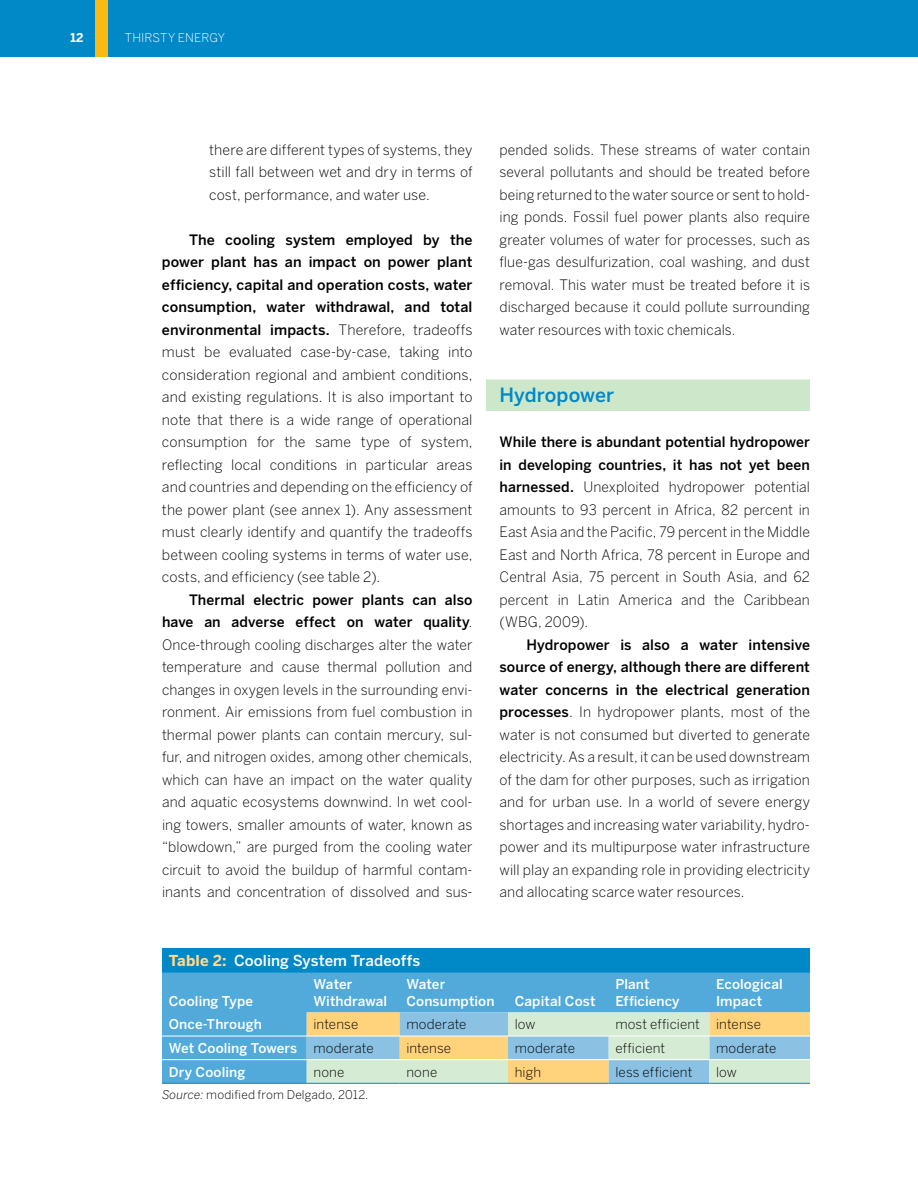
<style>
.page{position:relative;width:918px;height:1188px;background:#fff}
.page>*{position:absolute;margin:0;border:0;box-sizing:border-box;transform-origin:0 0}
.t1{font:500 19.5px "Benton Sans";letter-spacing:.005em;color:#0088c7}
.t2{font:500 15px "Benton Sans";letter-spacing:.005em;color:#fff}
.t3{font:300 14.25px/22.5px "Benton Sans";letter-spacing:.005em;color:#000;text-align:justify}
.t4{font:500 13.5px/16.2px "Benton Sans";letter-spacing:.01em;color:#fff}
.t5{font:300 13.5px "Benton Sans";letter-spacing:.005em;color:#000}
.t6{font:300 12px "Benton Sans";letter-spacing:.015em;color:#000}
.t7{font:300 12px "Benton Sans";letter-spacing:.01em;color:#fff}
.t8{font:700 12px "Benton Sans";color:#fff}
.s1{font-weight:500}
.s2{font-weight:700;color:#ffd990}
.s3{font-weight:300;color:#000}
.s4{font-style:italic}
</style>
<div class="page">
<div style="left:0;top:0;width:918px;height:57px;background:#0088c7"></div>
<div style="left:486px;top:380px;width:324px;height:31px;background:#cde7ca"></div>
<div style="left:162px;top:948px;width:648px;height:25px;background:#0088c7"></div>
<div style="left:162px;top:973px;width:648px;height:110px;background:#51aad9"></div>
<svg style="left:307px;top:1012px;width:503px;height:71px;background:#c7d6c2"></svg>
<hr style="left:162px;top:1083px;width:145px;height:1px;background:#0088c7">
<hr style="left:307px;top:1083px;width:93px;height:1px;background:#0088c7">
<hr style="left:400px;top:1083px;width:108px;height:1px;background:#0088c7">
<hr style="left:508px;top:1083px;width:101px;height:1px;background:#0088c7">
<hr style="left:609px;top:1083px;width:100px;height:1px;background:#0088c7">
<hr style="left:709px;top:1083px;width:101px;height:1px;background:#0088c7">
<hr style="left:162px;top:1036px;width:145px;height:1px;background:#fff">
<hr style="left:307px;top:1036px;width:93px;height:1px;background:#fff">
<hr style="left:400px;top:1036px;width:108px;height:1px;background:#fff">
<hr style="left:508px;top:1036px;width:101px;height:1px;background:#fff">
<hr style="left:609px;top:1036px;width:100px;height:1px;background:#fff">
<hr style="left:709px;top:1036px;width:101px;height:1px;background:#fff">
<hr style="left:162px;top:1059px;width:145px;height:1px;background:#fff">
<hr style="left:307px;top:1059px;width:93px;height:1px;background:#fff">
<hr style="left:400px;top:1059px;width:108px;height:1px;background:#fff">
<hr style="left:508px;top:1059px;width:101px;height:1px;background:#fff">
<hr style="left:609px;top:1059px;width:100px;height:1px;background:#fff">
<hr style="left:709px;top:1059px;width:101px;height:1px;background:#fff">
<div style="left:95px;top:0;width:13px;height:57px;background:#fdb913"></div>
<p class="t8" style="left:70px;top:31px;width:15px">12</p>
<p class="t7" style="left:125px;top:31px;width:102px">THIRSTY ENERGY</p>
<p class="t3" style="left:209px;top:138px;width:265px">there are different types of systems, they still fall between wet and dry in terms of cost, performance, and water use.</p>
<p class="t3" style="left:162px;top:228px;width:312px;text-indent:27px"><span class="s1">The cooling system employed by the power plant has an impact on power plant efficiency, capital and operation costs, water consumption, water withdrawal, and total environmental impacts.</span> Therefore, tradeoffs must be evaluated case-by-case, taking into consideration regional and ambient conditions, and existing regulations. It is also important to note that there is a wide range of operational consumption for the same type of system, reflecting local conditions in particular areas and countries and depending on the efficiency of the power plant (see annex 1). Any assessment must clearly identify and quantify the tradeoffs between cooling systems in terms of water use, costs, and efficiency (see table 2).</p>
<p class="t3" style="left:162px;top:588px;width:312px;text-indent:27px"><span class="s1">Thermal electric power plants can also have an adverse effect on water quality</span>.<br>Once-through cooling discharges alter the water temperature and cause thermal pollution and changes in oxygen levels in the surrounding envi&shy;ronment. Air emissions from fuel combustion in thermal power plants can contain mercury, sul&shy;fur, and nitrogen oxides, among other chemicals, which can have an impact on the water quality and aquatic ecosystems downwind. In wet cool&shy;ing towers, smaller amounts of water, known as “blowdown,” are purged from the cooling water circuit to avoid the buildup of harmful contam&shy;inants and concentration of dissolved and sus-</p>
<p class="t3" style="left:500px;top:139px;width:312px">pended solids. These streams of water contain several pollutants and should be treated before being returned to the water source or sent to hold&shy;ing ponds. Fossil fuel power plants also require greater volumes of water for processes, such as flue-gas desulfurization, coal washing, and dust removal. This water must be treated before it is discharged because it could pollute surrounding water resources with toxic chemicals.</p>
<h1 class="t1" style="left:500px;top:384px;width:116px">Hydropower</h1>
<p class="t3" style="left:500px;top:431px;width:312px"><span class="s1">While there is abundant potential hydropower in developing countries, it has not yet been harnessed.</span> Unexploited hydropower potential amounts to 93 percent in Africa, 82 percent in East Asia and the Pacific, 79 percent in the Middle East and North Africa, 78 percent in Europe and Central Asia, 75 percent in South Asia, and 62 percent in Latin America and the Caribbean (WBG, 2009).</p>
<p class="t3" style="left:499px;top:634px;width:312px;text-indent:27px"><span class="s1">Hydropower is also a water intensive source of energy, although there are different water concerns in the electrical generation processes</span>. In hydropower plants, most of the water is not consumed but diverted to generate electricity. As a result, it can be used downstream of the dam for other purposes, such as irrigation and for urban use. In a world of severe energy shortages and increasing water variability, hydro&shy;power and its multipurpose water infrastructure will play an expanding role in providing electricity and allocating scarce water resources.</p>
<p class="t2" style="left:169px;top:952px;width:253px"><span class="s2">Table 2:</span> Cooling System Tradeoffs</p>
<p class="t4" style="left:169px;top:993px;width:86px">Cooling Type</p>
<p class="t4" style="left:313px;top:977px;width:75px">Water<br>Withdrawal</p>
<p class="t4" style="left:406px;top:977px;width:90px">Water<br>Consumption</p>
<p class="t4" style="left:515px;top:993px;width:82px">Capital Cost</p>
<p class="t4" style="left:615px;top:977px;width:66px">Plant<br>Efficiency</p>
<p class="t4" style="left:716px;top:977px;width:68px">Ecological<br>Impact</p>
<p class="t4" style="left:169px;top:1017px;width:95px">Once-Through</p>
<p class="t5" style="left:313px;top:1017px;width:46px">intense</p>
<p class="t5" style="left:406px;top:1017px;width:62px">moderate</p>
<p class="t5" style="left:515px;top:1017px;width:22px">low</p>
<p class="t5" style="left:615px;top:1017px;width:147px">most efficient intense</p>
<p class="t4" style="left:169px;top:1040px;width:206px">Wet Cooling Towers <span class="s3">moderate</span></p>
<p class="t5" style="left:406px;top:1040px;width:46px">intense</p>
<p class="t5" style="left:515px;top:1040px;width:62px">moderate</p>
<p class="t5" style="left:615px;top:1040px;width:51px">efficient</p>
<p class="t5" style="left:716px;top:1040px;width:62px">moderate</p>
<p class="t4" style="left:169px;top:1064px;width:78px">Dry Cooling</p>
<p class="t5" style="left:313px;top:1064px;width:32px">none</p>
<p class="t5" style="left:406px;top:1064px;width:32px">none</p>
<p class="t5" style="left:515px;top:1064px;width:28px">high</p>
<p class="t5" style="left:615px;top:1064px;width:79px">less efficient</p>
<p class="t5" style="left:716px;top:1064px;width:22px">low</p>
<p class="t6" style="left:162px;top:1088px;width:208px"><span class="s4">Source:</span> modified from Delgado, 2012.</p>
</div>
